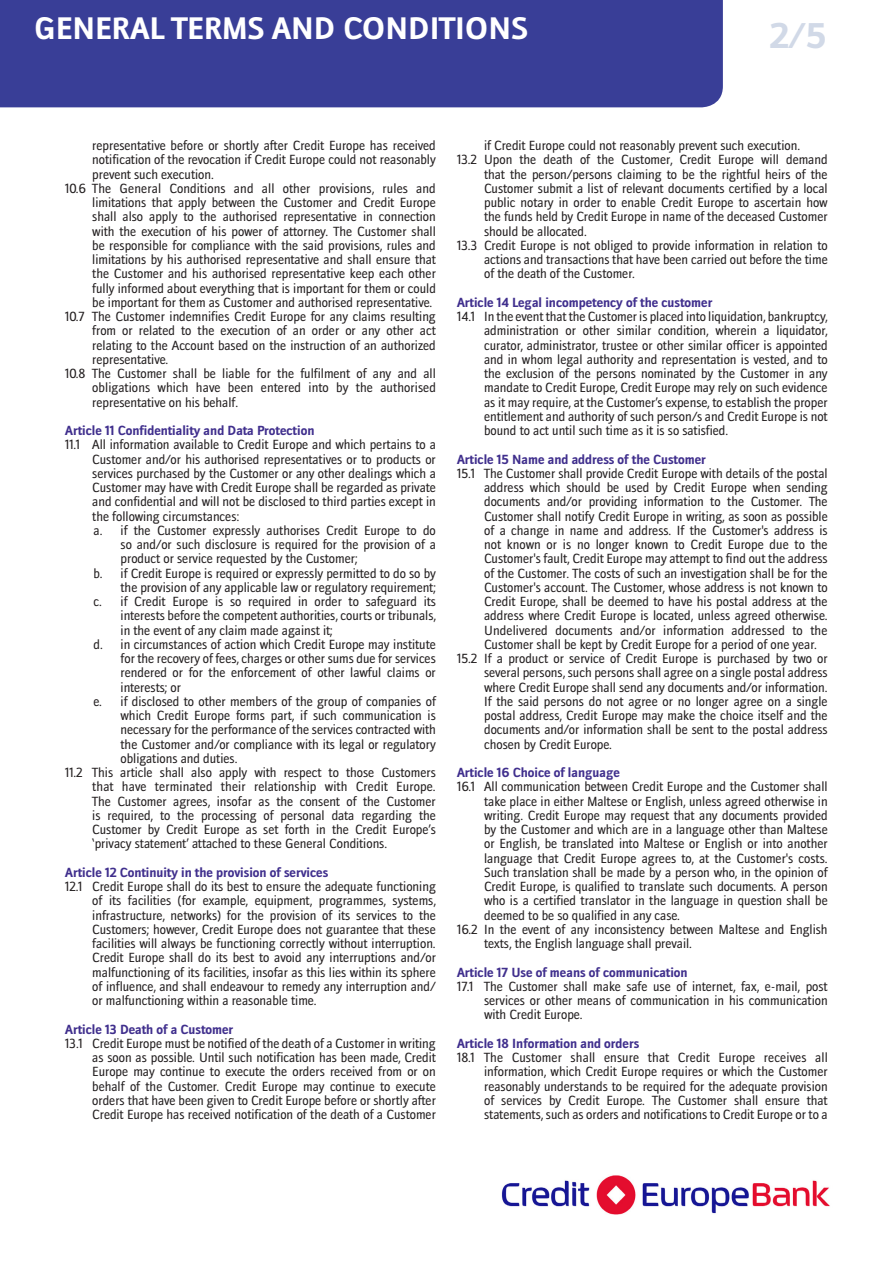
<style>
.page{position:relative;width:893px;height:1263px;background:#fff}
.page>*{position:absolute;margin:0;border:0;box-sizing:border-box;transform-origin:0 0}
.t1{font:700 34.5px "Doradani Rg";color:#d1d9e7}
.t2{font:700 30px "Doradani Rg";color:#fff}
.t3{font:12.75px/14.2px "Doradani Rg";color:#231f20;text-align:justify}
.t4{font:700 12.75px "Doradani Rg";color:#402f8d}
</style>
<div class="page">
<div style="left:0;top:0;width:723px;height:107px;background:#393e97"></div>
<img style="left:501px;top:1175px;width:329px;height:40px">
<p class="t2" style="left:34px;top:10px;width:496px">GENERAL TERMS AND CONDITIONS</p>
<p class="t1" style="left:770px;top:15px;width:58px">2/5</p>
<p class="t3" style="left:92px;top:138px;width:345px">representative before or shortly after Credit Europe has received notification of the revocation if Credit Europe could not reasonably prevent such execution.</p>
<p class="t3" style="left:92px;top:181px;width:345px;text-indent:-27px">10.6 The General Conditions and all other provisions, rules and limitations that apply between the Customer and Credit Europe shall also apply to the authorised representative in connection with the execution of his power of attorney. The Customer shall be responsible for compliance with the said provisions, rules and limitations by his authorised representative and shall ensure that the Customer and his authorised representative keep each other fully informed about everything that is important for them or could be important for them as Customer and authorised representative.</p>
<p class="t3" style="left:92px;top:309px;width:345px;text-indent:-27px">10.7 The Customer indemnifies Credit Europe for any claims resulting from or related to the execution of an order or any other act relating to the Account based on the instruction of an authorized representative.</p>
<p class="t3" style="left:92px;top:366px;width:345px;text-indent:-27px">10.8 The Customer shall be liable for the fulfilment of any and all obligations which have been entered into by the authorised representative on his behalf.</p>
<p class="t4" style="left:65px;top:423px;width:251px">Article 11 Confidentiality and Data Protection</p>
<p class="t3" style="left:92px;top:438px;width:345px;text-indent:-27px">11.1 All information available to Credit Europe and which pertains to a Customer and/or his authorised representatives or to products or services purchased by the Customer or any other dealings which a Customer may have with Credit Europe shall be regarded as private and confidential and will not be disclosed to third parties except in the following circumstances:</p>
<p class="t3" style="left:121px;top:523px;width:317px;text-indent:-27px">a. if the Customer expressly authorises Credit Europe to do so and/or such disclosure is required for the provision of a product or service requested by the Customer;</p>
<p class="t3" style="left:94px;top:566px;width:344px;text-align:right">b. if Credit Europe is required or expressly permitted to do so by the provision of any applicable law or regulatory requirement;</p>
<p class="t3" style="left:121px;top:594px;width:317px;text-indent:-27px">c. if Credit Europe is so required in order to safeguard its interests before the competent authorities, courts or tribunals, in the event of any claim made against it;</p>
<p class="t3" style="left:121px;top:637px;width:317px;text-indent:-27px">d. in circumstances of action which Credit Europe may institute for the recovery of fees, charges or other sums due for services rendered or for the enforcement of other lawful claims or interests; or</p>
<p class="t3" style="left:121px;top:694px;width:317px;text-indent:-27px">e. if disclosed to other members of the group of companies of which Credit Europe forms part, if such communication is necessary for the performance of the services contracted with the Customer and/or compliance with its legal or regulatory obligations and duties.</p>
<p class="t3" style="left:92px;top:765px;width:345px;text-indent:-27px">11.2 This article shall also apply with respect to those Customers that have terminated their relationship with Credit Europe.<br>The Customer agrees, insofar as the consent of the Customer is required, to the processing of personal data regarding the Customer by Credit Europe as set forth in the Credit Europe’s ‘privacy statement’ attached to these General Conditions.</p>
<p class="t4" style="left:65px;top:865px;width:264px">Article 12 Continuity in the provision of services</p>
<p class="t3" style="left:92px;top:879px;width:345px;text-indent:-27px">12.1 Credit Europe shall do its best to ensure the adequate functioning of its facilities (for example, equipment, programmes, systems, infrastructure, networks) for the provision of its services to the Customers; however, Credit Europe does not guarantee that these facilities will always be functioning correctly without interruption.<br>Credit Europe shall do its best to avoid any interruptions and/or malfunctioning of its facilities, insofar as this lies within its sphere of influence, and shall endeavour to remedy any interruption and/ or malfunctioning within a reasonable time.</p>
<p class="t4" style="left:65px;top:1021px;width:169px">Article 13 Death of a Customer</p>
<p class="t3" style="left:92px;top:1036px;width:345px;text-indent:-27px">13.1 Credit Europe must be notified of the death of a Customer in writing as soon as possible. Until such notification has been made, Credit Europe may continue to execute the orders received from or on behalf of the Customer. Credit Europe may continue to execute orders that have been given to Credit Europe before or shortly after Credit Europe has received notification of the death of a Customer</p>
<p class="t3" style="left:484px;top:138px;width:318px">if Credit Europe could not reasonably prevent such execution.</p>
<p class="t3" style="left:484px;top:153px;width:345px;text-indent:-27px">13.2 Upon the death of the Customer, Credit Europe will demand that the person/persons claiming to be the rightful heirs of the Customer submit a list of relevant documents certified by a local public notary in order to enable Credit Europe to ascertain how the funds held by Credit Europe in name of the deceased Customer should be allocated.</p>
<p class="t3" style="left:484px;top:238px;width:345px;text-indent:-27px">13.3 Credit Europe is not obliged to provide information in relation to actions and transactions that have been carried out before the time of the death of the Customer.</p>
<p class="t4" style="left:457px;top:295px;width:257px">Article 14 Legal incompetency of the customer</p>
<p class="t3" style="left:484px;top:309px;width:345px;text-indent:-27px">14.1 In the event that the Customer is placed into liquidation, bankruptcy, administration or other similar condition, wherein a liquidator, curator, administrator, trustee or other similar officer is appointed and in whom legal authority and representation is vested, and to the exclusion of the persons nominated by the Customer in any mandate to Credit Europe, Credit Europe may rely on such evidence as it may require, at the Customer’s expense, to establish the proper entitlement and authority of such person/s and Credit Europe is not bound to act until such time as it is so satisfied.</p>
<p class="t4" style="left:457px;top:451px;width:250px">Article 15 Name and address of the Customer</p>
<p class="t3" style="left:484px;top:466px;width:345px;text-indent:-27px">15.1 The Customer shall provide Credit Europe with details of the postal address which should be used by Credit Europe when sending documents and/or providing information to the Customer. The Customer shall notify Credit Europe in writing, as soon as possible of a change in name and address. If the Customer's address is not known or is no longer known to Credit Europe due to the Customer's fault, Credit Europe may attempt to find out the address of the Customer. The costs of such an investigation shall be for the Customer's account. The Customer, whose address is not known to Credit Europe, shall be deemed to have his postal address at the address where Credit Europe is located, unless agreed otherwise.<br>Undelivered documents and/or information addressed to the Customer shall be kept by Credit Europe for a period of one year.</p>
<p class="t3" style="left:484px;top:651px;width:345px;text-indent:-27px">15.2 If a product or service of Credit Europe is purchased by two or several persons, such persons shall agree on a single postal address where Credit Europe shall send any documents and/or information.<br>If the said persons do not agree or no longer agree on a single postal address, Credit Europe may make the choice itself and the documents and/or information shall be sent to the postal address chosen by Credit Europe.</p>
<p class="t4" style="left:457px;top:765px;width:164px">Article 16 Choice of language</p>
<p class="t3" style="left:484px;top:780px;width:345px;text-indent:-27px">16.1 All communication between Credit Europe and the Customer shall take place in either Maltese or English, unless agreed otherwise in writing. Credit Europe may request that any documents provided by the Customer and which are in a language other than Maltese or English, be translated into Maltese or English or into another language that Credit Europe agrees to, at the Customer's costs.<br>Such translation shall be made by a person who, in the opinion of Credit Europe, is qualified to translate such documents. A person who is a certified translator in the language in question shall be deemed to be so qualified in any case.</p>
<p class="t3" style="left:484px;top:922px;width:345px;text-indent:-27px">16.2 In the event of any inconsistency between Maltese and English texts, the English language shall prevail.</p>
<p class="t4" style="left:457px;top:964px;width:232px">Article 17 Use of means of communication</p>
<p class="t3" style="left:484px;top:979px;width:345px;text-indent:-27px">17.1 The Customer shall make safe use of internet, fax, e-mail, post services or other means of communication in his communication with Credit Europe.</p>
<p class="t4" style="left:457px;top:1036px;width:184px">Article 18 Information and orders</p>
<p class="t3" style="left:484px;top:1050px;width:345px;text-indent:-27px">18.1 The Customer shall ensure that Credit Europe receives all information, which Credit Europe requires or which the Customer reasonably understands to be required for the adequate provision of services by Credit Europe. The Customer shall ensure that statements, such as orders and notifications to Credit Europe or to a</p>
</div>
